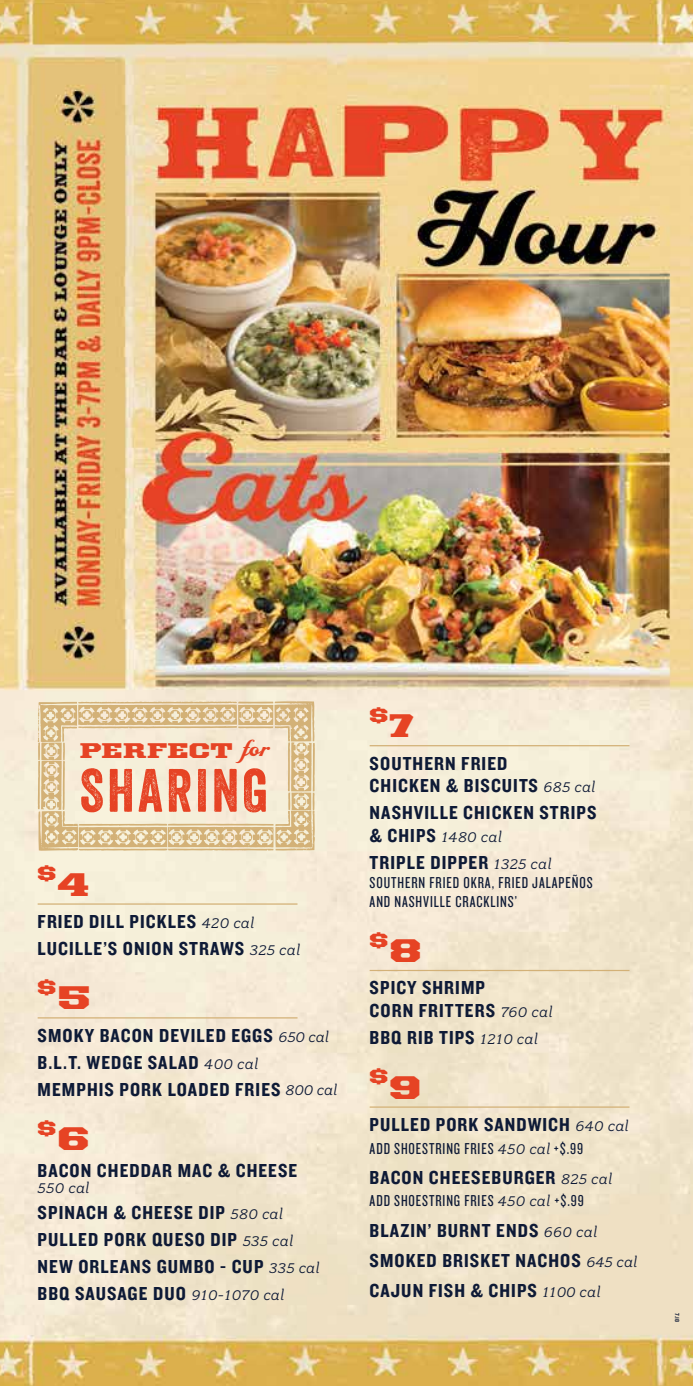
<style>
.page{position:relative;width:693px;height:1386px;background:#fff}
.page>*{position:absolute;margin:0;border:0;box-sizing:border-box;transform-origin:0 0}
.t1{font:59.15px "Veneer";letter-spacing:.055em;color:#e64324}
.t2{font:29.57px "LHF Big Dog 1 Base";letter-spacing:-.01em;color:#e64324}
.t3{font:26.6px "LHF Big Dog 1 Base";color:#e64324}
.t4{font:19.6px/26.9px "Knockout HTF50 Welterweight";letter-spacing:.055em;color:#0e1a36}
.t5{font:16.45px/19.2px "Knockout HTF28 Junior Featherwt";letter-spacing:.055em;color:#0e1a36}
.t6{font:italic 15.75px "Fairplex Wide";letter-spacing:.02em;color:#0e1a36}
.t7{font:6.12px "Knockout HTF50 Welterweight";color:#0e1a36}
.s1{font-family:"LHF Royal Script"}
.s2{font-size:45.5px}
.s3{font-family:"Fairplex Wide";font-style:italic;font-size:15.75px}
.s4{font-family:"Knockout HTF50 Welterweight";font-style:normal;font-size:19.6px}
</style>
<div class="page">
<img style="left:0;top:0;width:693px;height:1386px">
<hr style="left:370px;top:745px;width:260px;height:1px;background:#d3b177">
<hr style="left:370px;top:970px;width:260px;height:1px;background:#d3b177">
<hr style="left:370px;top:1106px;width:260px;height:2px;background:#d3b177">
<hr style="left:38px;top:903px;width:260px;height:2px;background:#d3b177">
<hr style="left:38px;top:1017px;width:260px;height:2px;background:#d3b177">
<svg style="left:38px;top:701px;width:277px;height:150px;background:#ebdabb"></svg>
<h2 class="t2" style="left:80px;top:737px;width:191px">PERFECT <span class="s1">for</span></h2>
<h1 class="t1" style="left:80px;top:754px;width:190px">SHARING</h1>
<h3 class="t3" style="left:38px;top:861px;width:53px">$<span class="s2">4</span></h3>
<p class="t4" style="left:38px;top:909px;width:264px">FRIED DILL PICKLES <span class="s3">420 cal<br></span>LUCILLE’S ONION STRAWS <span class="s3">325 cal</span></p>
<h3 class="t3" style="left:38px;top:975px;width:54px">$<span class="s2">5</span></h3>
<p class="t4" style="left:38px;top:1022px;width:293px">SMOKY BACON DEVILED EGGS <span class="s3">650 cal<br></span>B.L.T. WEDGE SALAD <span class="s3">400 cal<br></span>MEMPHIS PORK LOADED FRIES</p>
<h3 class="t3" style="left:38px;top:1116px;width:53px">$<span class="s2">6</span></h3>
<p class="t4" style="left:38px;top:1158px;width:261px">BACON CHEDDAR MAC &amp; CHEESE</p>
<p class="t6" style="left:38px;top:1179px;width:53px">550 cal</p>
<p class="t4" style="left:38px;top:1200px;width:284px">SPINACH &amp; CHEESE DIP <span class="s3">580 cal<br></span>PULLED PORK QUESO DIP <span class="s3">535 cal<br></span>NEW ORLEANS GUMBO - CUP <span class="s3">335 cal<br></span>BBQ SAUSAGE DUO <span class="s3">910-1070 cal</span></p>
<p class="t6" style="left:285px;top:1082px;width:54px">800 cal</p>
<h3 class="t3" style="left:370px;top:703px;width:46px">$<span class="s2">7</span></h3>
<p class="t4" style="left:370px;top:752px;width:227px;line-height:22.8px">SOUTHERN FRIED<br>CHICKEN &amp; BISCUITS <span class="s3">685 cal</span></p>
<p class="t4" style="left:370px;top:800px;width:228px">NASHVILLE CHICKEN STRIPS</p>
<p class="t6" style="left:370px;top:828px;width:134px"><span class="s4">&amp; CHIPS</span> 1480 cal</p>
<p class="t4" style="left:370px;top:850px;width:184px">TRIPLE DIPPER <span class="s3">1325 cal</span></p>
<p class="t5" style="left:370px;top:873px;width:225px">SOUTHERN FRIED OKRA, FRIED JALAPEÑOS<br>AND NASHVILLE CRACKLINS’</p>
<h3 class="t3" style="left:370px;top:928px;width:54px">$<span class="s2">8</span></h3>
<p class="t4" style="left:370px;top:977px;width:185px;line-height:22.8px">SPICY SHRIMP<br>CORN FRITTERS <span class="s3">760 cal</span></p>
<p class="t4" style="left:370px;top:1025px;width:170px">BBQ RIB TIPS <span class="s3">1210 cal</span></p>
<h3 class="t3" style="left:370px;top:1064px;width:53px">$<span class="s2">9</span></h3>
<p class="t4" style="left:370px;top:1112px;width:261px">PULLED PORK SANDWICH <span class="s3">640 cal</span></p>
<p class="t5" style="left:370px;top:1139px;width:215px">ADD SHOESTRING FRIES <span class="s3">450 cal</span> +$.99</p>
<p class="t4" style="left:370px;top:1164px;width:244px">BACON CHEESEBURGER <span class="s3">825 cal</span></p>
<p class="t5" style="left:370px;top:1192px;width:216px">ADD SHOESTRING FRIES <span class="s3">450 cal</span> +$.99</p>
<p class="t4" style="left:370px;top:1216px;width:269px;line-height:30.1px">BLAZIN’ BURNT ENDS <span class="s3">660 cal<br></span>SMOKED BRISKET NACHOS <span class="s3">645 cal<br></span>CAJUN FISH &amp; CHIPS <span class="s3">1100 cal</span></p>
<p class="t7" style="left:680px;top:1313px;width:11px;rotate:90deg">7.18</p>
</div>
